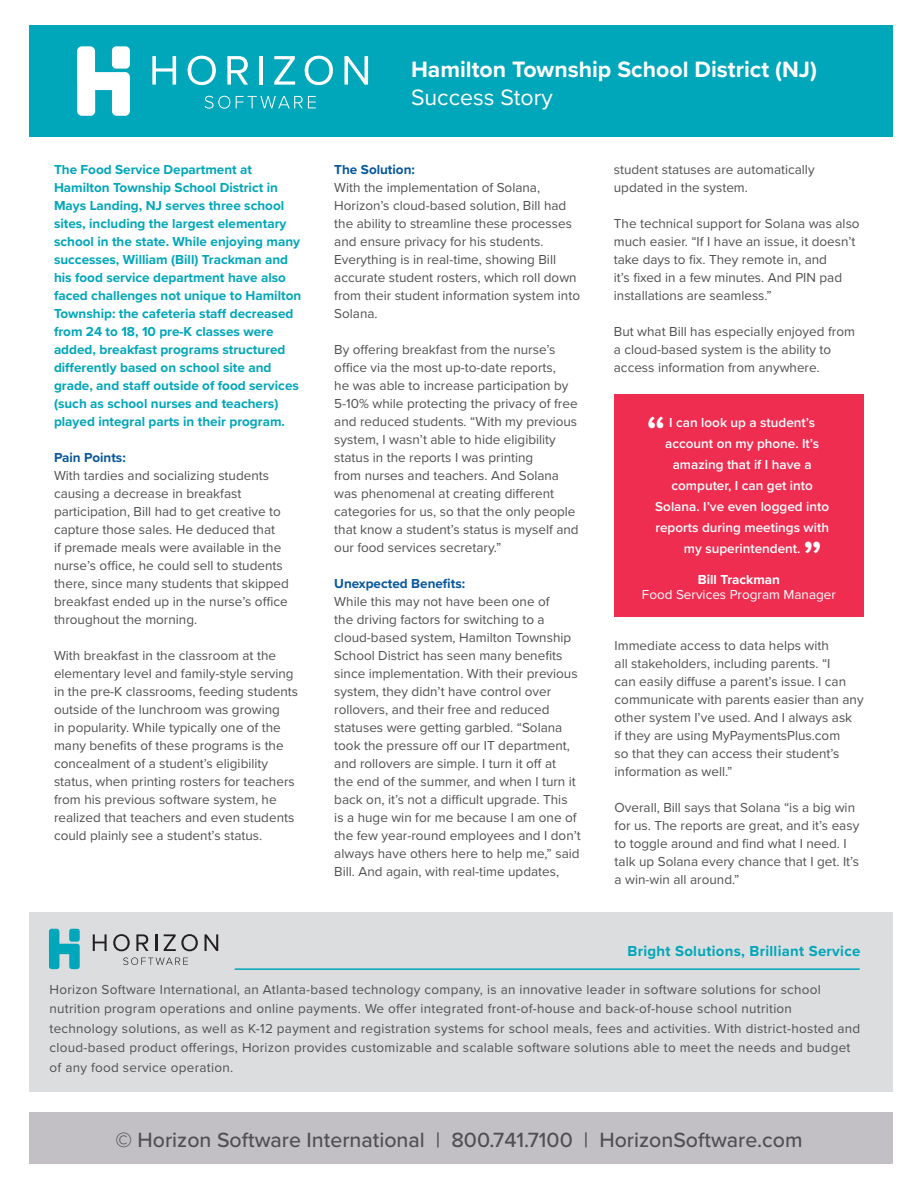
<style>
.page{position:relative;width:918px;height:1188px;background:#fff}
.page>*{position:absolute;margin:0;border:0;box-sizing:border-box;transform-origin:0 0}
.t1{font:600 45px "Proxima Nova";color:#fff}
.t2{font:700 23.1px "Proxima Nova";color:#fff}
.t3{font:23.1px "Proxima Nova";color:#fff}
.t4{font:500 21.3px "Proxima Nova";color:#505052}
.t5{font:700 15px "Proxima Nova";letter-spacing:.02em;color:#00a6b9}
.t6{font:13.5px/18px "Proxima Nova";color:#505052}
.t7{font:700 13.5px/18px "Proxima Nova";color:#00a6b9}
.t8{font:13.5px/19.5px "Proxima Nova";letter-spacing:.02em;color:#505052}
.t9{font:600 13.5px/21px "Proxima Nova";color:#fff;text-align:center}
.t10{font:700 13.5px "Proxima Nova";color:#06579c}
.t11{font:13.5px "Proxima Nova";color:#fff}
.t12{font:700 13.5px "Proxima Nova";color:#fff}
</style>
<div class="page">
<div style="left:11px;top:913px;width:896px;height:179px;background:#dcdddf"></div>
<svg style="left:93px;top:934px;width:14px;height:17px"></svg>
<svg style="left:113px;top:934px;width:17px;height:17px"></svg>
<svg style="left:136px;top:934px;width:12px;height:17px"></svg>
<svg style="left:155px;top:934px;width:2px;height:17px"></svg>
<svg style="left:164px;top:934px;width:34px;height:17px"></svg>
<svg style="left:205px;top:934px;width:13px;height:17px"></svg>
<svg style="left:123px;top:957px;width:65px;height:8px"></svg>
<svg style="left:49px;top:929px;width:31px;height:40px"></svg>
<div style="left:69px;top:929px;width:11px;height:13px;background:#00a6b9;border-radius:2px"></div>
<hr style="left:235px;top:968px;width:625px;height:2px;background:#00a6b9">
<div style="left:0;top:0;width:918px;height:136px;background:#00a6b9"></div>
<div style="left:0;top:1113px;width:918px;height:69px;background:#c3c0c5"></div>
<div style="left:893px;top:0;width:25px;height:1188px;background:#fff"></div>
<div style="left:0;top:0;width:29px;height:1188px;background:#fff"></div>
<div style="left:0;top:0;width:918px;height:24px;background:#fff"></div>
<div style="left:0;top:1164px;width:918px;height:24px;background:#fff"></div>
<div style="left:615px;top:394px;width:249px;height:223px;background:#ee2d50"></div>
<svg style="left:152px;top:56px;width:24px;height:29px"></svg>
<svg style="left:188px;top:56px;width:28px;height:29px"></svg>
<svg style="left:227px;top:56px;width:21px;height:29px"></svg>
<hr style="left:259px;top:56px;width:4px;height:29px;background:#fff">
<svg style="left:274px;top:56px;width:21px;height:29px"></svg>
<svg style="left:305px;top:56px;width:28px;height:29px"></svg>
<svg style="left:344px;top:56px;width:24px;height:29px"></svg>
<svg style="left:205px;top:96px;width:25px;height:13px"></svg>
<svg style="left:236px;top:96px;width:80px;height:12px"></svg>
<svg style="left:77px;top:46px;width:53px;height:70px"></svg>
<div style="left:112px;top:46px;width:18px;height:23px;background:#fff;border-radius:4px"></div>
<p class="t7" style="left:54px;top:160px;width:249px">The Food Service Department at Hamilton Township School District in Mays Landing, NJ serves three school sites, including the largest elementary school in the state. While enjoying many successes, William (Bill) Trackman and his food service department have also faced challenges not unique to Hamilton Township: the cafeteria staff decreased from 24 to 18, 10 pre-K classes were added, breakfast programs structured differently based on school site and grade, and staff outside of food services (such as school nurses and teachers) played integral parts in their program.</p>
<p class="t10" style="left:54px;top:448px;width:73px">Pain Points:</p>
<p class="t6" style="left:54px;top:466px;width:236px">With tardies and socializing students causing a decrease in breakfast participation, Bill had to get creative to capture those sales. He deduced that<br>if premade meals were available in the nurse’s office, he could sell to students there, since many students that skipped breakfast ended up in the nurse’s office throughout the morning.</p>
<p class="t6" style="left:54px;top:646px;width:246px">With breakfast in the classroom at the elementary level and family-style serving in the pre-K classrooms, feeding students outside of the lunchroom was growing<br>in popularity. While typically one of the many benefits of these programs is the concealment of a student’s eligibility status, when printing rosters for teachers from his previous software system, he realized that teachers and even students could plainly see a student’s status.</p>
<p class="t2" style="left:411px;top:52px;width:407px">Hamilton Township School District (NJ)</p>
<p class="t3" style="left:411px;top:80px;width:143px">Success Story</p>
<p class="t10" style="left:334px;top:160px;width:82px">The Solution:</p>
<p class="t6" style="left:334px;top:178px;width:247px">With the implementation of Solana, Horizon’s cloud-based solution, Bill had the ability to streamline these processes and ensure privacy for his students.<br>Everything is in real-time, showing Bill accurate student rosters, which roll down from their student information system into Solana.</p>
<p class="t6" style="left:334px;top:340px;width:246px">By offering breakfast from the nurse’s office via the most up-to-date reports,<br>he was able to increase participation by 5-10% while protecting the privacy of free and reduced students. “With my previous system, I wasn’t able to hide eligibility status in the reports I was printing<br>from nurses and teachers. And Solana was phenomenal at creating different categories for us, so that the only people that know a student’s status is myself and our food services secretary.”</p>
<p class="t10" style="left:334px;top:574px;width:132px">Unexpected Benefits:</p>
<p class="t6" style="left:334px;top:592px;width:248px">While this may not have been one of<br>the driving factors for switching to a cloud-based system, Hamilton Township School District has seen many benefits since implementation. With their previous system, they didn’t have control over rollovers, and their free and reduced statuses were getting garbled. “Solana took the pressure off our IT department, and rollovers are simple. I turn it off at<br>the end of the summer, and when I turn it back on, it’s not a difficult upgrade. This<br>is a huge win for me because I am one of the few year-round employees and I don’t always have others here to help me,” said Bill. And again, with real-time updates,</p>
<p class="t6" style="left:614px;top:160px;width:202px">student statuses are automatically updated in the system.</p>
<p class="t6" style="left:614px;top:214px;width:247px">The technical support for Solana was also much easier. “If I have an issue, it doesn’t take days to fix. They remote in, and<br>it’s fixed in a few minutes. And PIN pad installations are seamless.”</p>
<p class="t6" style="left:614px;top:322px;width:243px">But what Bill has especially enjoyed from a cloud-based system is the ability to access information from anywhere.</p>
<p class="t1" style="left:646px;top:399px;width:21px">“</p>
<p class="t9" style="left:655px;top:411px;width:175px">I can look up a student’s account on my phone. It’s amazing that if I have a computer, I can get into<br>Solana. I’ve even logged into reports during meetings with my superintendent.</p>
<p class="t1" style="left:803px;top:523px;width:21px">”</p>
<p class="t12" style="left:698px;top:569px;width:84px">Bill Trackman</p>
<p class="t11" style="left:642px;top:584px;width:195px">Food Services Program Manager</p>
<p class="t6" style="left:615px;top:636px;width:251px">Immediate access to data helps with<br>all stakeholders, including parents. “I<br>can easily diffuse a parent’s issue. I can communicate with parents easier than any other system I’ve used. And I always ask<br>if they are using MyPaymentsPlus.com<br>so that they can access their student’s information as well.”</p>
<p class="t6" style="left:615px;top:798px;width:246px">Overall, Bill says that Solana “is a big win for us. The reports are great, and it’s easy to toggle around and find what I need. I talk up Solana every chance that I get. It’s a win-win all around.”</p>
<p class="t5" style="left:627px;top:940px;width:235px">Bright Solutions, Brilliant Service</p>
<p class="t8" style="left:50px;top:979px;width:812px">Horizon Software International, an Atlanta-based technology company, is an innovative leader in software solutions for school nutrition program operations and online payments. We offer integrated front-of-house and back-of-house school nutrition technology solutions, as well as K-12 payment and registration systems for school meals, fees and activities. With district-hosted and cloud-based product offerings, Horizon provides customizable and scalable software solutions able to meet the needs and budget of any food service operation.</p>
<p class="t4" style="left:115px;top:1124px;width:689px">© Horizon Software International | 800.741.7100 | HorizonSoftware.com</p>
</div>
